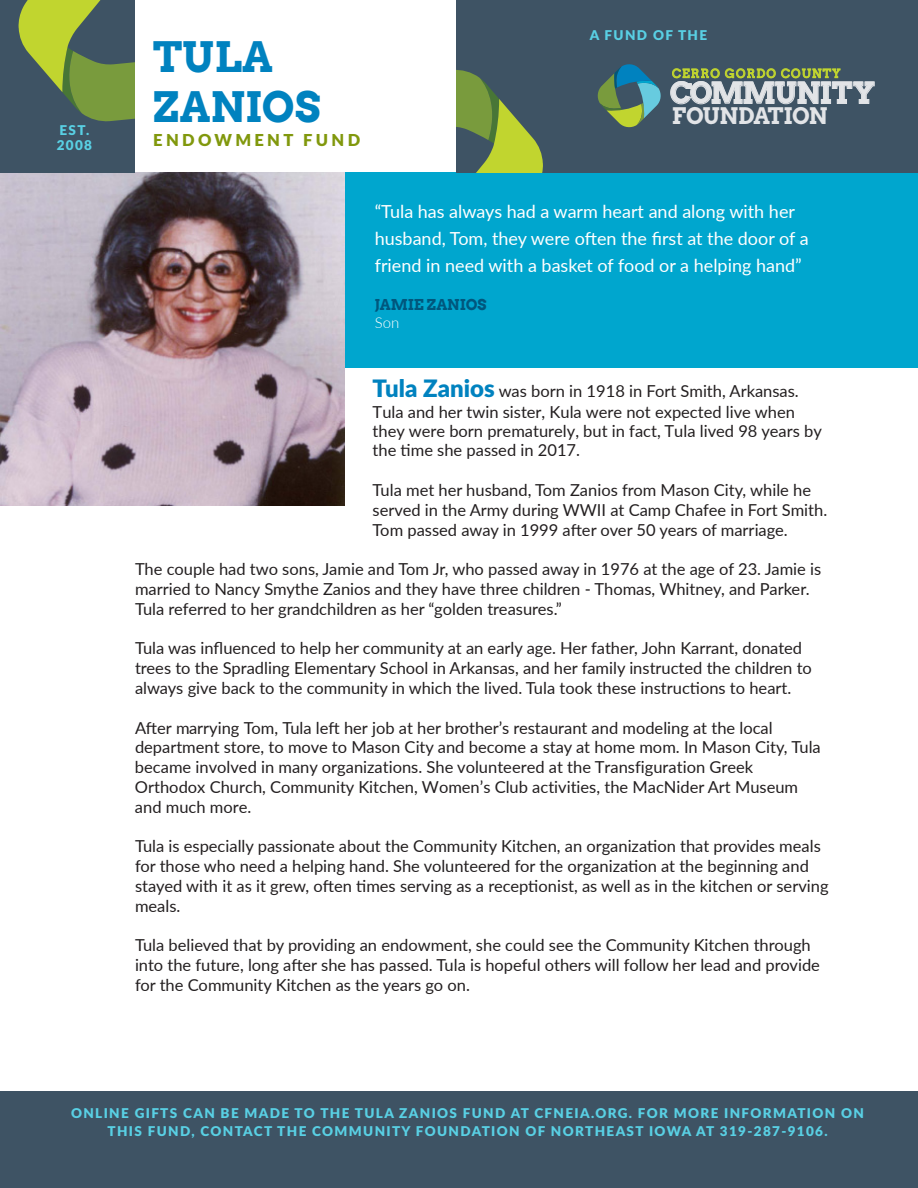
<style>
.page{position:relative;width:918px;height:1188px;background:#fff}
.page>*{position:absolute;margin:0;border:0;box-sizing:border-box;transform-origin:0 0}
.Headline_Caps_-_Arvo{font:700 42px "Arvo";color:#0082bf}
.t1{font:700 29.1px "Arvo";letter-spacing:-.025em;color:#e2e4e7}
.t2{font:700 22.65px "Arvo";letter-spacing:-.025em;color:#e2e4e7}
.Quote_Style_-_Blue{font:18px/27px "Lato";color:#fff}
.t3{font:16.5px/19.8px "Lato";color:#231f20}
.Subhead_-_Lato_-_Whi{font:900 16.5px "Lato";letter-spacing:.2em;color:#81980d}
.Quote_Style_-_Blue-2{font:700 15px/18px "Arvo";color:#00577d}
.Subhead_-_Lato_-_Whi-2{font:900 13.5px/15px "Lato";letter-spacing:.1em;color:#59d0e4}
.s1{font-family:"Lato";font-weight:300;color:#fff}
.s2{font-weight:900;font-size:24px;color:#0082bf}
</style>
<div class="page">
<div style="left:0;top:172px;width:918px;height:195px;background:#00a6ce"></div>
<img style="left:1px;top:172px;width:344px;height:333px">
<div style="left:456px;top:0;width:462px;height:172px;background:#3e5364"></div>
<svg style="left:456px;top:70px;width:87px;height:102px"></svg>
<div style="left:0;top:0;width:134px;height:172px;background:#3e5364"></div>
<svg style="left:597px;top:64px;width:64px;height:64px"></svg>
<svg style="left:670px;top:68px;width:205px;height:36px"></svg>
<svg style="left:18px;top:1px;width:116px;height:121px"></svg>
<div style="left:0;top:1092px;width:918px;height:96px;background:#3e5364"></div>
<p class="Subhead_-_Lato_-_Whi-2" style="left:57px;top:122px;width:37px">EST.<br>2008</p>
<p class="Headline_Caps_-_Arvo" style="left:153px;top:30px;width:121px">TULA</p>
<p class="Headline_Caps_-_Arvo" style="left:153px;top:81px;width:169px">ZANIOS</p>
<p class="Subhead_-_Lato_-_Whi" style="left:153px;top:128px;width:208px">ENDOWMENT FUND</p>
<p class="Subhead_-_Lato_-_Whi-2" style="left:590px;top:27px;width:119px">A FUND OF THE</p>
<p class="t1" style="left:670px;top:75px;width:207px">COMMUNITY</p>
<p class="t2" style="left:672px;top:101px;width:157px">FOUNDATION</p>
<p class="Quote_Style_-_Blue" style="left:375px;top:197px;width:435px">“Tula has always had a warm heart and along with her husband, Tom, they were often the first at the door of a friend in need with a basket of food or a helping hand”</p>
<p class="Quote_Style_-_Blue-2" style="left:375px;top:296px;width:113px">JAMIE ZANIOS<br><span class="s1">Son</span></p>
<p class="t3" style="left:373px;top:380px;width:428px;line-height:21.3px"><span class="s2">Tula Zanios</span> was born in 1918 in Fort Smith, Arkansas.<br>Tula and her twin sister, Kula were not expected live when</p>
<p class="t3" style="left:373px;top:421px;width:451px;line-height:18.8px">they were born prematurely, but in fact, Tula lived 98 years by the time she passed in 2017.</p>
<p class="t3" style="left:373px;top:479px;width:456px">Tula met her husband, Tom Zanios from Mason City, while he served in the Army during WWII at Camp Chafee in Fort Smith.<br>Tom passed away in 1999 after over 50 years of marriage.</p>
<p class="t3" style="left:135px;top:559px;width:688px">The couple had two sons, Jamie and Tom Jr, who passed away in 1976 at the age of 23. Jamie is married to Nancy Smythe Zanios and they have three children - Thomas, Whitney, and Parker.<br>Tula referred to her grandchildren as her “golden treasures.”</p>
<p class="t3" style="left:135px;top:638px;width:678px">Tula was influenced to help her community at an early age. Her father, John Karrant, donated trees to the Spradling Elementary School in Arkansas, and her family instructed the children to always give back to the community in which the lived. Tula took these instructions to heart.</p>
<p class="t3" style="left:135px;top:717px;width:687px">After marrying Tom, Tula left her job at her brother’s restaurant and modeling at the local department store, to move to Mason City and become a stay at home mom. In Mason City, Tula became involved in many organizations. She volunteered at the Transfiguration Greek Orthodox Church, Community Kitchen, Women’s Club activities, the MacNider Art Museum and much more.</p>
<p class="t3" style="left:135px;top:836px;width:695px">Tula is especially passionate about the Community Kitchen, an organization that provides meals for those who need a helping hand. She volunteered for the organization at the beginning and stayed with it as it grew, often times serving as a receptionist, as well as in the kitchen or serving meals.</p>
<p class="t3" style="left:135px;top:935px;width:687px">Tula believed that by providing an endowment, she could see the Community Kitchen through into the future, long after she has passed. Tula is hopeful others will follow her lead and provide for the Community Kitchen as the years go on.</p>
<p class="Subhead_-_Lato_-_Whi-2" style="left:71px;top:1104px;width:794px;line-height:18px;text-align:center">ONLINE GIFTS CAN BE MADE TO THE TULA ZANIOS FUND AT CFNEIA.ORG. FOR MORE INFORMATION ON<br>THIS FUND, CONTACT THE COMMUNITY FOUNDATION OF NORTHEAST IOWA AT 319-287-9106.</p>
</div>
